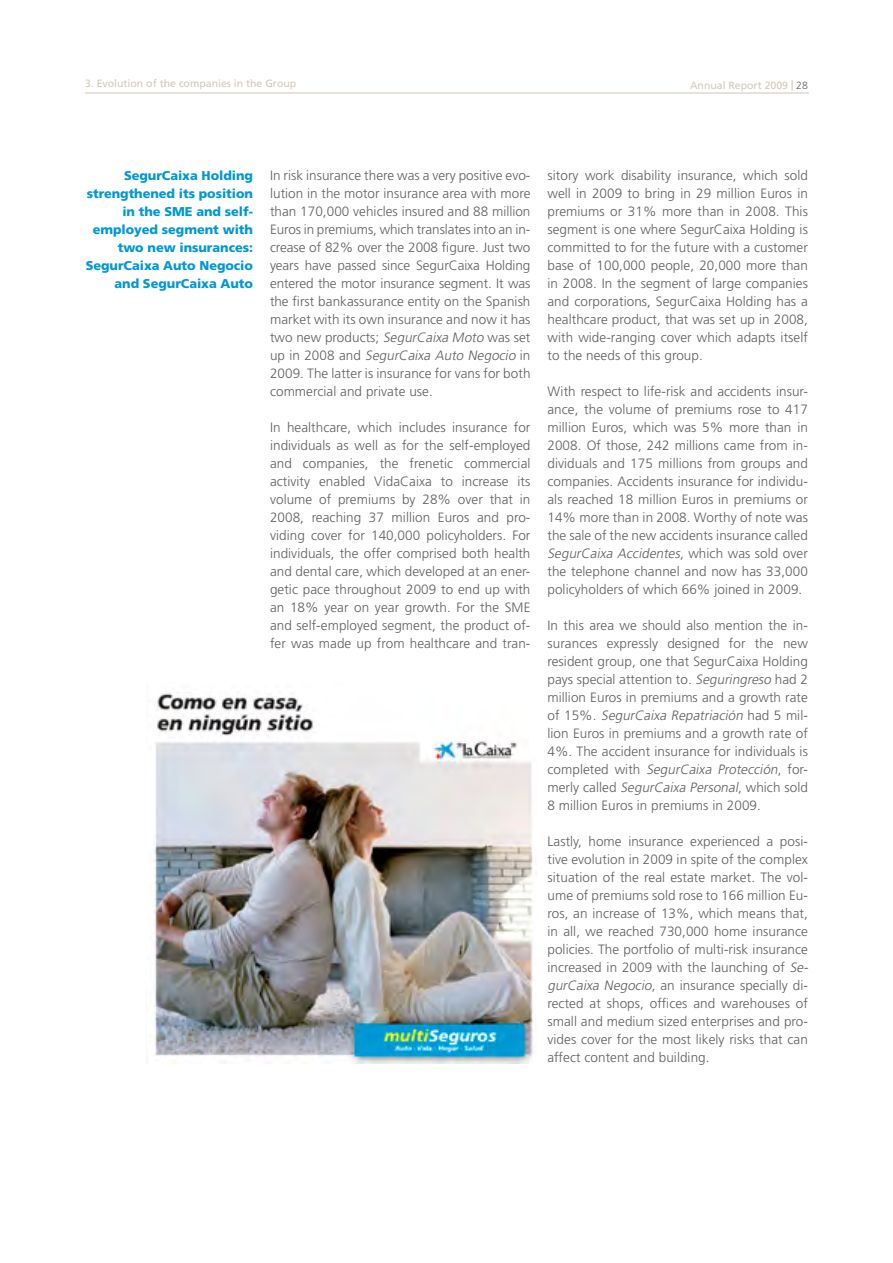
<style>
.page{position:relative;width:893px;height:1263px;background:#fff}
.page>*{position:absolute;margin:0;border:0;box-sizing:border-box;transform-origin:0 0}
.CUERPO_DE_TEXTO{font:300 13.5px/18px "Frutiger LT Std";letter-spacing:.005em;color:#5f6062;text-align:justify}
.DESTACADO{font:900 12.75px/18px "Frutiger LT Std";letter-spacing:-.005em;color:#0098d4;text-align:right}
.t1{font:10.5px "Frutiger LT Std";color:#d1c8ba}
.s1{font-weight:700}
.s2{font-weight:300;color:#5f6062}
.s3{font-style:italic}
</style>
<div class="page">
<hr style="left:85px;top:92px;width:724px;height:2px;background:#d1c8ba">
<img style="left:146px;top:692px;width:388px;height:371px">
<p class="t1" style="left:85px;top:77px;width:213px">3. Evolution of the companies in the Group</p>
<p class="t1" style="left:690px;top:80px;width:119px">Annual Report 2009 <span class="s1">|</span> <span class="s2">28</span></p>
<p class="DESTACADO" style="left:87px;top:167px;width:168px">SegurCaixa Holding strengthened its position in the SME and self&shy;employed segment with two new insurances:</p>
<p class="DESTACADO" style="left:86px;top:257px;width:169px">SegurCaixa Auto Negocio and SegurCaixa Auto</p>
<p class="CUERPO_DE_TEXTO" style="left:270px;top:167px;width:262px">In risk insurance there was a very positive evo&shy;lution in the motor insurance area with more than 170,000 vehicles insured and 88 million Euros in premiums, which translates into an in&shy;crease of 82% over the 2008 figure. Just two years have passed since SegurCaixa Holding entered the motor insurance segment. It was the first bankassurance entity on the Spanish market with its own insurance and now it has two new products; <span class="s3">SegurCaixa Moto</span> was set u p i n 2 0 0 8 a n d <span class="s3">SegurCaixa Auto Negocio</span> i n 2009. The latter is insurance for vans for both commercial and private use.</p>
<p class="CUERPO_DE_TEXTO" style="left:270px;top:419px;width:262px">In healthcare, which includes insurance for individuals as well as for the self-employed and companies, the frenetic commercial activity enabled VidaCaixa to increase its volume of premiums by 28% over that in 2008, reaching 37 million Euros and pro&shy;viding cover for 140,000 policyholders. For individuals, the offer comprised both health and dental care, which developed at an ener&shy;getic pace throughout 2009 to end up with an 18% year on year growth. For the SME and self-employed segment, the product of&shy;fer was made up from healthcare and tran-</p>
<p class="CUERPO_DE_TEXTO" style="left:547px;top:166px;width:262px">sitory work disability insurance, which sold well in 2009 to bring in 29 million Euros in premiums or 31% more than in 2008. This segment is one where SegurCaixa Holding is committed to for the future with a customer base of 100,000 people, 20,000 more than in 2008. In the segment of large companies and corporations, SegurCaixa Holding has a healthcare product, that was set up in 2008, with wide-ranging cover which adapts itself to the needs of this group.</p>
<p class="CUERPO_DE_TEXTO" style="left:547px;top:382px;width:262px">With respect to life-risk and accidents insur&shy;ance, the volume of premiums rose to 417 million Euros, which was 5% more than in 2008. Of those, 242 millions came from in&shy;dividuals and 175 millions from groups and companies. Accidents insurance for individu&shy;als reached 18 million Euros in premiums or 14% more than in 2008. Worthy of note was the sale of the new accidents insurance called <span class="s3">SegurCaixa Accidentes</span>, w h i c h wa s s o l d ove r the telephone channel and now has 33,000 policyholders of which 66% joined in 2009.</p>
<p class="CUERPO_DE_TEXTO" style="left:547px;top:617px;width:262px">In this area we should also mention the in&shy;surances expressly designed for the new resident group, one that SegurCaixa Holding pays special attention to. <span class="s3">Seguringreso</span> had 2 million Euros in premiums and a growth rate o f 1 5 % . <span class="s3">SegurCaixa Repatriación</span> h a d 5 m i l - lion Euros in premiums and a growth rate of 4%. The accident insurance for individuals is co m p l ete d w i t h <span class="s3">SegurCaixa Protección</span>, fo r&shy;m e r ly ca l l ed <span class="s3">SegurCaixa Personal</span>, wh i c h so l d 8 million Euros in premiums in 2009.</p>
<p class="CUERPO_DE_TEXTO" style="left:547px;top:833px;width:265px;text-align:left">Lastly, home insurance experienced a posi&shy;tive evolution in 2009 in spite of the complex situation of the real estate market. The vol&shy;ume of premiums sold rose to 166 million Eu&shy;ros, an increase of 13%, which means that, in all, we reached 730,000 home insurance policies. The portfolio of multi-risk insurance increased in 2009 with the launching of <span class="s3">Se&shy;gurCaixa Negocio</span>, an insurance specially di&shy;rected at shops, offices and warehouses of small and medium sized enterprises and pro&shy;vides cover for the most likely risks that can affect content and building.</p>
</div>
